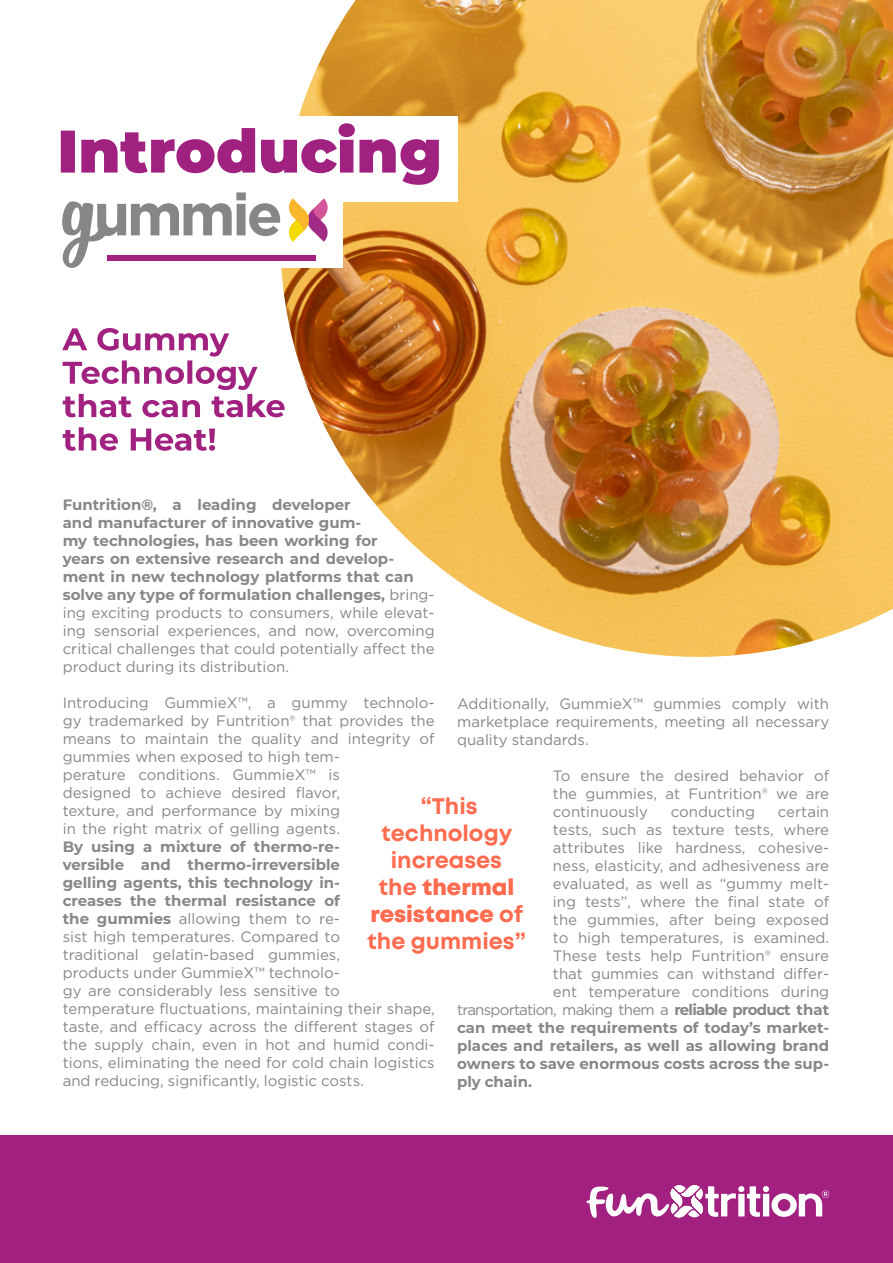
<style>
.page{position:relative;width:893px;height:1263px;background:#fff}
.page>*{position:absolute;margin:0;border:0;box-sizing:border-box;transform-origin:0 0}
.t1{font:700 22.5px/27px "Mont";color:#ff6b4f;text-align:center}
.t2{font:15px/18px "Gotham";color:#878787;text-align:justify}
.t3{font:700 15px/18px "Montserrat";color:#878787;text-align:justify}
.s1{font-family:"Gotham";font-weight:400}
.s2{font-family:"Montserrat";font-weight:700}
.s3{font-weight:800}
</style>
<div class="page">
<img style="left:265px;top:0;width:628px;height:657px">
<div style="left:20px;top:116px;width:437px;height:85px;background:#fff"></div>
<div style="left:0;top:183px;width:342px;height:85px;background:#fff"></div>
<div style="left:107px;top:255px;width:208px;height:6px;background:#a12080"></div>
<div style="left:0;top:1135px;width:893px;height:128px;background:#a12080"></div>
<svg style="left:586px;top:1185px;width:243px;height:33px"></svg>
<svg style="left:63px;top:427px;width:152px;height:24px"></svg>
<svg style="left:62px;top:328px;width:223px;height:89px"></svg>
<svg style="left:61px;top:123px;width:378px;height:62px"></svg>
<svg style="left:62px;top:192px;width:218px;height:78px"></svg>
<svg style="left:289px;top:198px;width:39px;height:44px"></svg>
<p class="t3" style="left:63px;top:495px;width:373px;text-align:left">Funtrition®, a leading developer<br>and manufacturer of innovative gum-<br>my technologies, has been working for<br>years on extensive research and develop&shy;ment in new technology platforms that can solve any type of formulation challenges, <span class="s1">bring-</span></p>
<p class="t2" style="left:63px;top:603px;width:374px">ing exciting products to consumers, while elevat&shy;ing sensorial experiences, and now, overcoming critical challenges that could potentially affect the product during its distribution.</p>
<p class="t2" style="left:63px;top:693px;width:373px;text-align:left">Introducing GummieX™, a gummy technolo&shy;gy trademarked by Funtrition® that provides the means to maintain the quality and integrity of gummies when exposed to high tem-<br>perature conditions. GummieX™ is<br>designed to achieve desired flavor,<br>texture, and performance by mixing<br>in the right matrix of gelling agents.</p>
<p class="t3" style="left:63px;top:837px;width:279px">By using a mixture of thermo-re&shy;versible and thermo-irreversible gelling agents, this technology in&shy;creases the thermal resistance of</p>
<p class="t2" style="left:63px;top:909px;width:373px;text-align:left"><span class="s2">the gummies</span> allowing them to re-<br>sist high temperatures. Compared to<br>traditional gelatin-based gummies,<br>products under GummieX™ technolo-<br>gy are considerably less sensitive to temperature fluctuations, maintaining their shape, taste, and efficacy across the different stages of the supply chain, even in hot and humid condi&shy;tions, eliminating the need for cold chain logistics and reducing, significantly, logistic costs.</p>
<p class="t2" style="left:457px;top:695px;width:374px">Additionally, GummieX™ gummies comply with marketplace requirements, meeting all necessary quality standards.</p>
<p class="t2" style="left:553px;top:767px;width:278px">To ensure the desired behavior of the gummies, at Funtrition® we are continuously</p>
<h1 class="t1" style="left:367px;top:792px;width:160px">“This technology increases<br>the <span class="s3">thermal resistance</span> of the gummies”</h1>
<p class="t2" style="left:671px;top:803px;width:86px">conducting</p>
<p class="t2" style="left:457px;top:803px;width:374px;text-align:right">certain<br>tests, such as texture tests, where<br>attributes like hardness, cohesive-<br>ness, elasticity, and adhesiveness are<br>evaluated, as well as “gummy melt-<br>ing tests”, where the final state of<br>the gummies, after being exposed<br>to high temperatures, is examined.<br>These tests help Funtrition® ensure<br>that gummies can withstand differ-<br>ent temperature conditions during transportation, making them a <span class="s2">reliable product that</span></p>
<p class="t3" style="left:457px;top:1018px;width:374px">can meet the requirements of today’s market&shy;places and retailers, as well as allowing brand owners to save enormous costs across the sup&shy;ply chain.</p>
</div>
